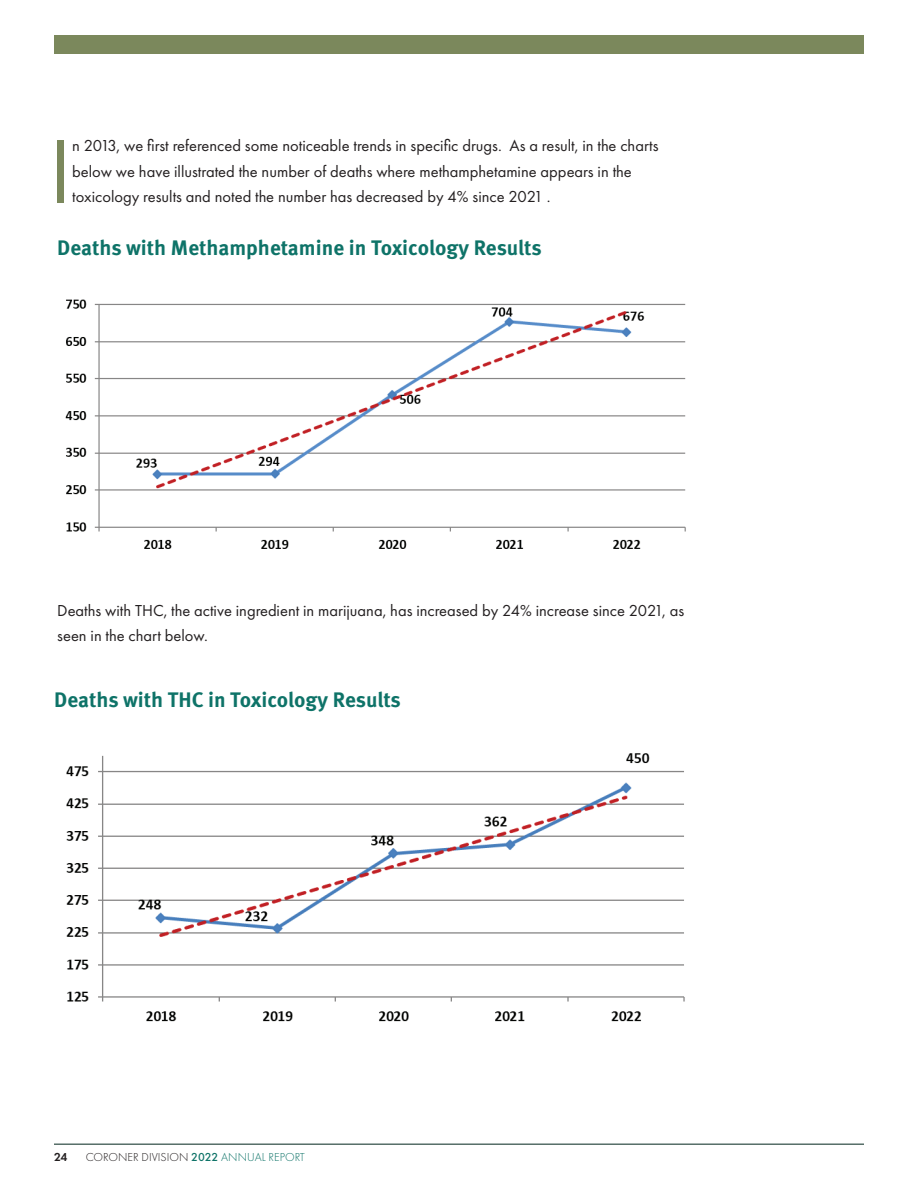
<style>
.page{position:relative;width:918px;height:1188px;background:#fff}
.page>*{position:absolute;margin:0;border:0;box-sizing:border-box;transform-origin:0 0}
.t1{font:93px "Futura PT";color:#7b885c}
.t2{font:700 21px "Meta Pro";color:#0e7368}
.t3{font:16.5px/25.5px "Futura PT";color:#231f20}
.t4{font:300 12px "Futura PT";color:#231f20}
.t5{font:600 12px "Futura PT";color:#231f20}
.s1{font-weight:500;color:#0e7368}
.s2{color:#0e7368}
</style>
<div class="page">
<hr style="left:54px;top:1144px;width:810px;height:1px;background:#02261d">
<div style="left:54px;top:35px;width:810px;height:18px;background:#7b885c"></div>
<img style="left:65px;top:299px;width:621px;height:250px">
<img style="left:66px;top:753px;width:619px;height:269px">
<h1 class="t1" style="left:49px;top:116px;width:24px">I</h1>
<p class="t3" style="left:72px;top:133px;width:588px">n 2013, we first referenced some noticeable trends in specific drugs. As a result, in the charts below we have illustrated the number of deaths where methamphetamine appears in the toxicology results and noted the number has decreased by 4% since 2021 .</p>
<p class="t2" style="left:57px;top:231px;width:486px">Deaths with Methamphetamine in Toxicology Results</p>
<p class="t3" style="left:57px;top:597px;width:629px">Deaths with THC, the active ingredient in marijuana, has increased by 24% increase since 2021, as seen in the chart below.</p>
<p class="t2" style="left:54px;top:684px;width:348px">Deaths with THC in Toxicology Results</p>
<p class="t5" style="left:54px;top:1149px;width:15px">24</p>
<p class="t4" style="left:86px;top:1150px;width:221px">CORONER DIVISION <span class="s1">2022</span> <span class="s2">ANNUAL REPORT</span></p>
</div>
